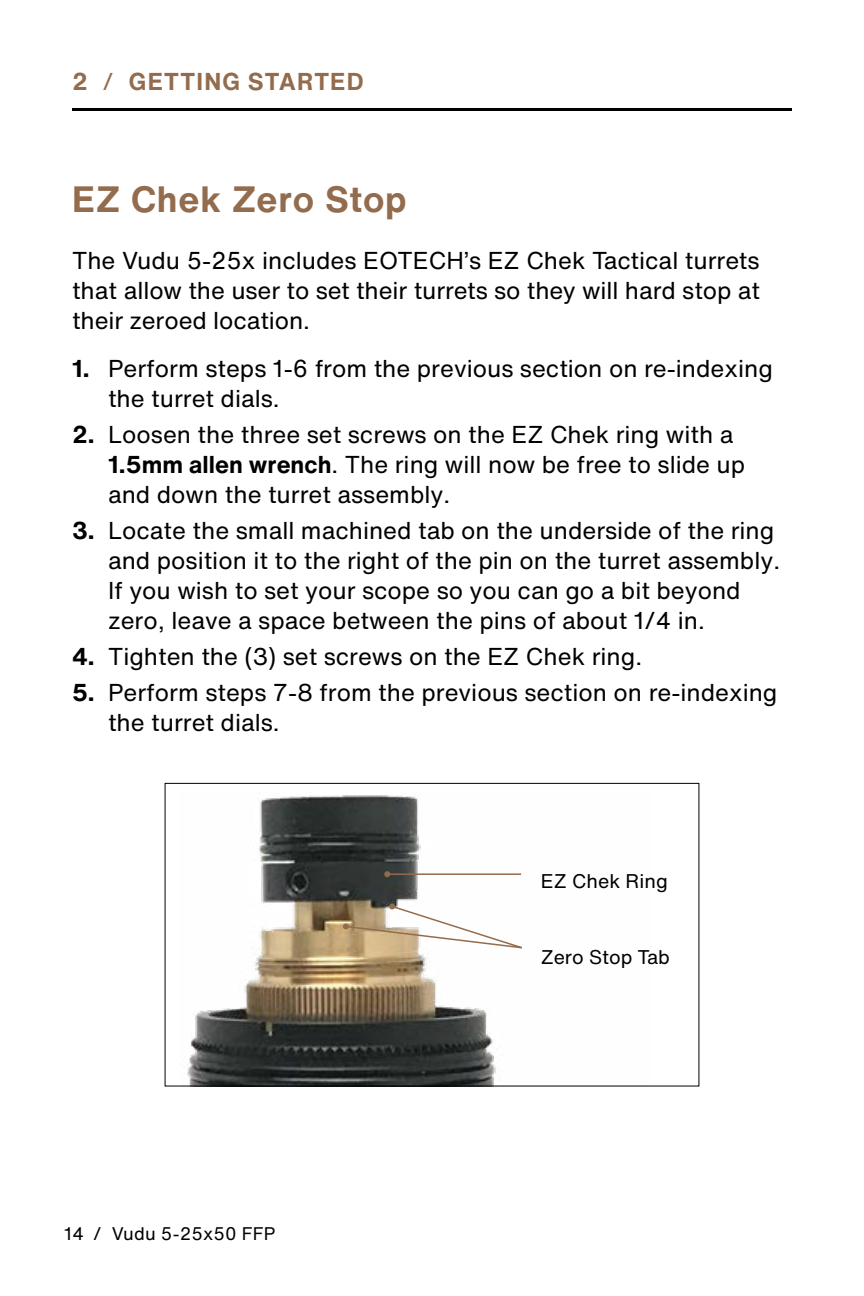
<style>
.page{position:relative;width:864px;height:1296px;background:#fff}
.page>*{position:absolute;margin:0;border:0;box-sizing:border-box;transform-origin:0 0}
.t1{font:700 36px "Helvetica Now Text";letter-spacing:.025em;color:#936b4d}
.t2{font:24px/30px "Helvetica Now Text";color:#000}
.t3{font:700 24px "Helvetica Now Text";letter-spacing:.05em;color:#936b4d}
.t4{font:19.5px "Helvetica Now Text";color:#000}
.t5{font:18px "Helvetica Now Text";letter-spacing:.01em;color:#000}
.s1{font-weight:400}
.s2{font-weight:700}
</style>
<div class="page">
<hr style="left:72px;top:108px;width:720px;height:3px;background:#000">
<img style="left:187px;top:795px;width:335px;height:289px">
<div style="left:165px;top:783px;width:534px;height:303px;border:1px solid #000"></div>
<hr style="left:387px;top:873px;width:134px;height:2px;background:#936b4d">
<svg style="left:384px;top:871px;width:6px;height:6px"></svg>
<svg style="left:343px;top:903px;width:179px;height:48px"></svg>
<p class="t3" style="left:72px;top:63px;width:293px">2 <span class="s1">/</span> GETTING STARTED</p>
<h1 class="t1" style="left:72px;top:172px;width:336px">EZ Chek Zero Stop</h1>
<p class="t2" style="left:72px;top:244px;width:690px;text-align:justify">The Vudu 5-25x includes EOTECH’s EZ Chek Tactical turrets that allow the user to set their turrets so they will hard stop at their zeroed location.</p>
<p class="t2" style="left:108px;top:352px;width:666px;text-indent:-36px"><span class="s2">1.</span> Perform steps 1-6 from the previous section on re-indexing the turret dials.</p>
<p class="t2" style="left:108px;top:418px;width:639px;text-indent:-36px"><span class="s2">2.</span> Loosen the three set screws on the EZ Chek ring with a<br><span class="s2">1.5mm allen wrench</span>. The ring will now be free to slide up and down the turret assembly.</p>
<p class="t2" style="left:108px;top:514px;width:674px;text-indent:-36px"><span class="s2">3.</span> Locate the small machined tab on the underside of the ring and position it to the right of the pin on the turret assembly.<br>If you wish to set your scope so you can go a bit beyond zero, leave a space between the pins of about 1/4 in.</p>
<p class="t2" style="left:72px;top:640px;width:572px"><span class="s2">4.</span> Tighten the (3) set screws on the EZ Chek ring.</p>
<p class="t2" style="left:108px;top:676px;width:671px;text-indent:-36px"><span class="s2">5.</span> Perform steps 7-8 from the previous section on re-indexing the turret dials.</p>
<p class="t4" style="left:541px;top:867px;width:129px">EZ Chek Ring</p>
<p class="t5" style="left:64px;top:1220px;width:213px">14 / Vudu 5-25x50 FFP</p>
<p class="t4" style="left:541px;top:942px;width:131px">Zero Stop Tab</p>
</div>
